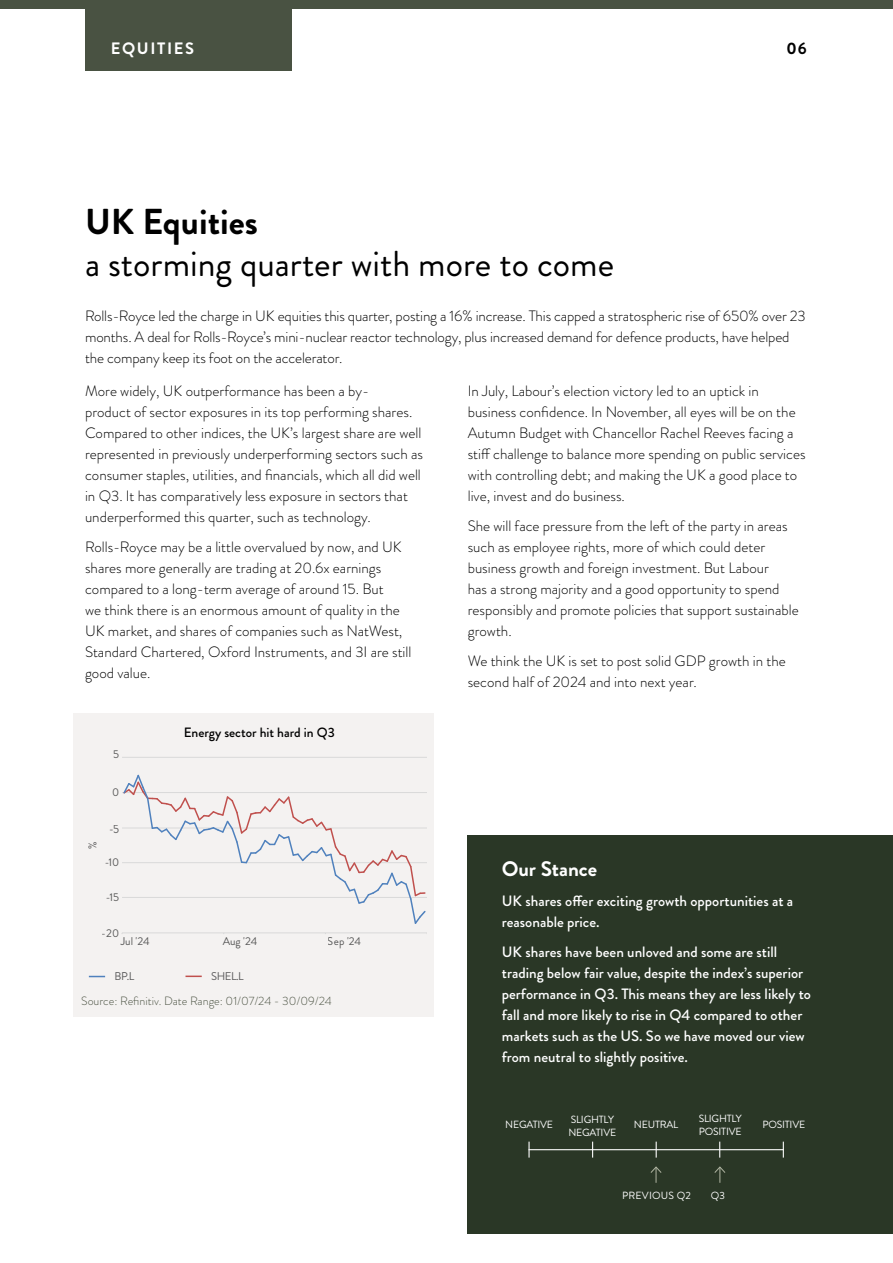
<style>
.page{position:relative;width:893px;height:1263px;background:#fff}
.page>*{position:absolute;margin:0;border:0;box-sizing:border-box;transform-origin:0 0}
.t1{font:36px "Brandon Grotesque";color:#000}
.t2{font:700 36px "Brandon Grotesque";color:#000}
.t3{font:700 21px "Brandon Grotesque";color:#fff}
.t4{font:700 16.5px "Brandon Grotesque";letter-spacing:.1em;color:#fff}
.t5{font:700 16.5px "Brandon Grotesque";color:#000}
.t6{font:300 15px/21px "Brandon Grotesque";color:#000}
.t7{font:500 15px/21px "Brandon Grotesque";color:#fff}
.t8{font:500 13.5px "Brandon Grotesque";color:#000}
.t9{font:300 12px "Brandon Grotesque";color:#4a5242}
.t10{font:12px "Brandon Grotesque";color:#595959;scale:.94 1}
.t11{font:11.25px "Brandon Grotesque";color:#595959}
.t12{font:11.25px "Brandon Grotesque";letter-spacing:-.04em;color:#5a5a5b}
.t13{font:10.35px/12.9px "Brandon Grotesque";letter-spacing:-.02em;color:#fff}
.t14{font:10.35px "Brandon Grotesque";letter-spacing:.02em;color:#fff}
</style>
<div class="page">
<div style="left:85px;top:0;width:206px;height:70px;background:#495242"></div>
<div style="left:0;top:0;width:893px;height:9px;background:#495242"></div>
<div style="left:468px;top:835px;width:425px;height:398px;background:#2a3726"></div>
<svg style="left:714px;top:1166px;width:12px;height:17px"></svg>
<hr style="left:528px;top:1149px;width:256px;height:1px;background:#fff">
<svg style="left:528px;top:1141px;width:2px;height:16px"></svg>
<svg style="left:592px;top:1141px;width:1px;height:16px"></svg>
<svg style="left:656px;top:1141px;width:1px;height:16px"></svg>
<svg style="left:719px;top:1141px;width:1px;height:16px"></svg>
<svg style="left:783px;top:1141px;width:1px;height:16px"></svg>
<div style="left:73px;top:713px;width:361px;height:304px;background:#f4f2f1"></div>
<svg style="left:89px;top:976px;width:16px;height:1px"></svg>
<hr style="left:122px;top:757px;width:304px;height:1px;background:#d9d9d9">
<hr style="left:122px;top:932px;width:304px;height:1px;background:#d9d9d9">
<svg style="left:122px;top:774px;width:304px;height:150px"></svg>
<svg style="left:185px;top:975px;width:17px;height:2px"></svg>
<svg style="left:650px;top:1166px;width:12px;height:17px"></svg>
<p class="t4" style="left:111px;top:37px;width:85px">EQUITIES</p>
<p class="t5" style="left:786px;top:37px;width:22px">06</p>
<h1 class="t2" style="left:85px;top:196px;width:174px">UK Equities</h1>
<h1 class="t1" style="left:85px;top:239px;width:531px">a storming quarter with more to come</h1>
<p class="t6" style="left:85px;top:305px;width:722px">Rolls-Royce led the charge in UK equities this quarter, posting a 16% increase. This capped a stratospheric rise of 650% over 23 months. A deal for Rolls-Royce’s mini-nuclear reactor technology, plus increased demand for defence products, have helped the company keep its foot on the accelerator.</p>
<p class="t6" style="left:85px;top:380px;width:340px">More widely, UK outperformance has been a by-<br>product of sector exposures in its top performing shares.<br>Compared to other indices, the UK’s largest share are well represented in previously underperforming sectors such as consumer staples, utilities, and financials, which all did well in Q3. It has comparatively less exposure in sectors that underperformed this quarter, such as technology.</p>
<p class="t6" style="left:85px;top:536px;width:328px">Rolls-Royce may be a little overvalued by now, and UK shares more generally are trading at 20.6x earnings compared to a long-term average of around 15. But<br>we think there is an enormous amount of quality in the UK market, and shares of companies such as NatWest, Standard Chartered, Oxford Instruments, and 3I are still good value.</p>
<p class="t11" style="left:113px;top:747px;width:7px">5</p>
<p class="t11" style="left:112px;top:785px;width:9px">0</p>
<p class="t11" style="left:85px;top:849px;width:9px;rotate:-90deg">%</p>
<p class="t10" style="left:109px;top:821px;width:12px">-5</p>
<p class="t11" style="left:104px;top:855px;width:17px">-10</p>
<p class="t11" style="left:105px;top:889px;width:15px">-15</p>
<p class="t8" style="left:184px;top:723px;width:153px">Energy sector hit hard in Q3</p>
<p class="t11" style="left:102px;top:925px;width:19px">-20</p>
<p class="t11" style="left:121px;top:934px;width:30px">Jul '24</p>
<p class="t11" style="left:223px;top:933px;width:36px">Aug '24</p>
<p class="t11" style="left:328px;top:933px;width:35px">Sep '24</p>
<p class="t12" style="left:211px;top:968px;width:34px">SHEL.L</p>
<p class="t12" style="left:115px;top:969px;width:21px">BP.L</p>
<p class="t9" style="left:81px;top:993px;width:252px">Source: Refinitiv. Date Range: 01/07/24 - 30/09/24</p>
<p class="t6" style="left:468px;top:380px;width:339px">In July, Labour’s election victory led to an uptick in business confidence. In November, all eyes will be on the Autumn Budget with Chancellor Rachel Reeves facing a stiff challenge to balance more spending on public services with controlling debt; and making the UK a good place to live, invest and do business.</p>
<p class="t6" style="left:468px;top:515px;width:332px">She will face pressure from the left of the party in areas such as employee rights, more of which could deter business growth and foreign investment. But Labour<br>has a strong majority and a good opportunity to spend responsibly and promote policies that support sustainable growth.</p>
<p class="t6" style="left:468px;top:650px;width:320px">We think the UK is set to post solid GDP growth in the second half of 2024 and into next year.</p>
<h2 class="t3" style="left:502px;top:854px;width:97px">Our Stance</h2>
<p class="t7" style="left:502px;top:891px;width:293px">UK shares offer exciting growth opportunities at a reasonable price.</p>
<p class="t7" style="left:502px;top:942px;width:311px">UK shares have been unloved and some are still trading below fair value, despite the index’s superior performance in Q3. This means they are less likely to fall and more likely to rise in Q4 compared to other markets such as the US. So we have moved our view from neutral to slightly positive.</p>
<p class="t13" style="left:505px;top:1118px;width:49px">NEGATIVE</p>
<p class="t13" style="left:568px;top:1113px;width:49px">SLIGHTLY<br>NEGATIVE</p>
<p class="t13" style="left:634px;top:1118px;width:46px">NEUTRAL</p>
<p class="t13" style="left:699px;top:1112px;width:45px">SLIGHTLY<br>POSITIVE</p>
<p class="t13" style="left:762px;top:1118px;width:44px">POSITIVE</p>
<p class="t14" style="left:622px;top:1188px;width:70px">PREVIOUS Q2</p>
<p class="t13" style="left:711px;top:1189px;width:16px">Q3</p>
</div>
